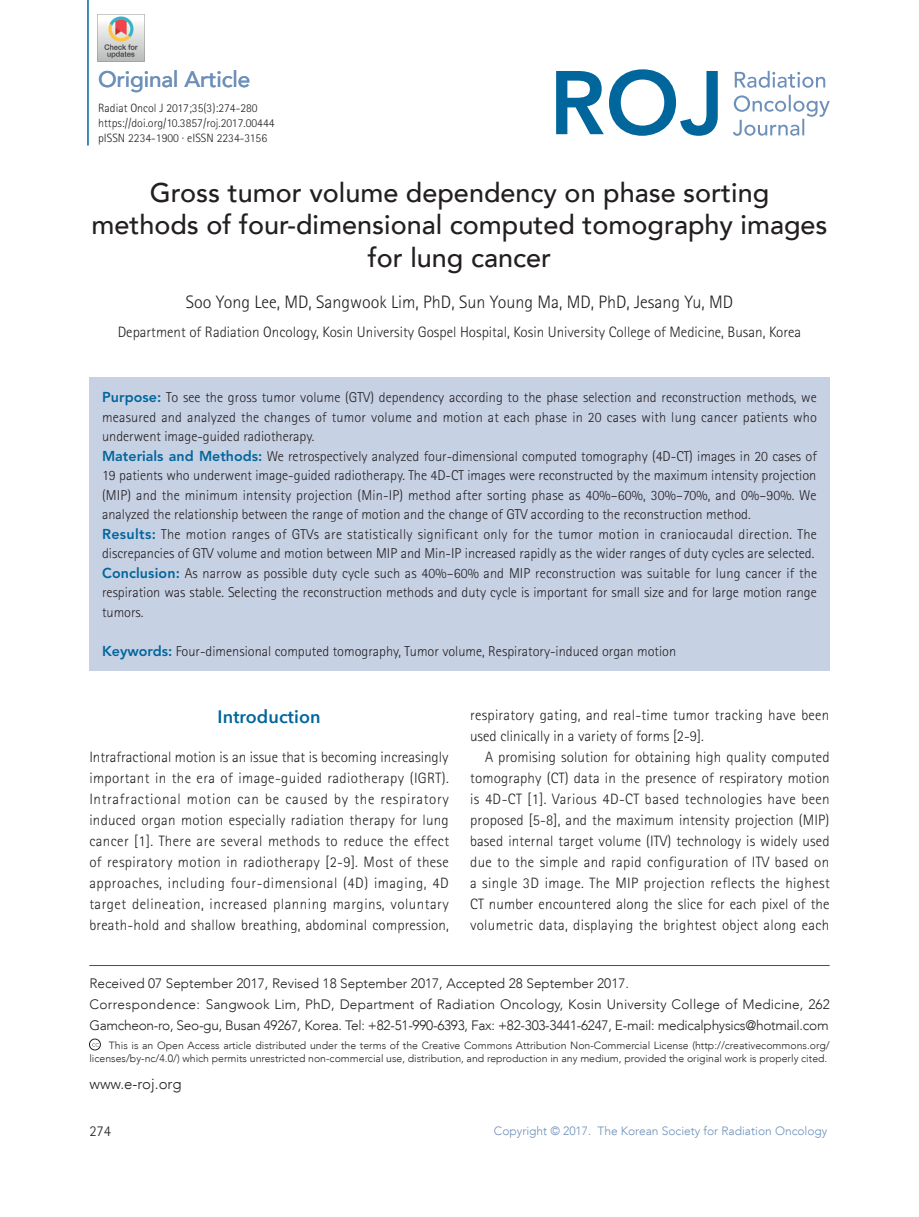
<style>
.page{position:relative;width:919px;height:1217px;background:#fff}
.page>*{position:absolute;margin:0;border:0;box-sizing:border-box;transform-origin:0 0}
.t1{font:500 27px/32.4px "Avenir LT";color:#231f20;text-align:center}
.t2{font:500 22.5px "Avenir LT";letter-spacing:-.005em;color:#6d90ba}
.t3{font:300 18px "Rotis Sans Serif";color:#231f20}
.t4{font:600 18px "Avenir Next";letter-spacing:.005em;color:#01669c}
.t5{font:300 15px/21px "Rotis Sans Serif";letter-spacing:.01em;color:#231f20;text-align:justify}
.t6{font:300 15px "Avenir LT";color:#231f20}
.t7{font:300 14.25px/19.5px "Rotis Sans Serif";color:#231f20}
.t8{font:300 13.65px/21.1px "Avenir LT";color:#231f20}
.t9{font:300 12px/15px "Rotis Sans Serif";color:#231f20}
.t10{font:300 12px "Avenir LT";color:#6d90ba}
.t11{font:300 10.5px/13.5px "Avenir LT";color:#231f20;text-align:right}
.s1{font-family:"Avenir LT Std";font-weight:800;color:#01669c}
.s2{font-size:13.5px}
</style>
<div class="page">
<svg style="left:733px;top:95px;width:96px;height:41px"></svg>
<svg style="left:734px;top:71px;width:91px;height:17px"></svg>
<svg style="left:556px;top:69px;width:161px;height:67px"></svg>
<hr style="left:87px;top:0;width:2px;height:145px;background:#01669c">
<svg style="left:92px;top:1043px;width:7px;height:3px"></svg>
<div style="left:89px;top:1038px;width:12px;height:11px;border:1px solid #231f20;border-radius:50%"></div>
<div style="left:89px;top:377px;width:740px;height:294px;background:#c7d1e4"></div>
<hr style="left:89px;top:964px;width:740px;height:1px;background:#01669c">
<img style="left:98px;top:14px;width:46px;height:47px">
<h2 class="t2" style="left:98px;top:66px;width:154px">Original Article</h2>
<p class="t9" style="left:98px;top:101px;width:178px">Radiat Oncol J 2017;35(3):274-280 https://doi.org/10.3857/roj.2017.00444 pISSN 2234-1900 · eISSN 2234-3156</p>
<h1 class="t1" style="left:91px;top:177px;width:737px">Gross tumor volume dependency on phase sorting<br>methods of four-dimensional computed tomography images for lung cancer</h1>
<p class="t3" style="left:186px;top:292px;width:548px">Soo Yong Lee, MD, Sangwook Lim, PhD, Sun Young Ma, MD, PhD, Jesang Yu, MD</p>
<p class="t5" style="left:118px;top:321px;width:685px">Department of Radiation Oncology, Kosin University Gospel Hospital, Kosin University College of Medicine, Busan, Korea</p>
<p class="t7" style="left:102px;top:388px;width:716px"><span class="s1">Purpose:</span> To see the gross tumor volume (GTV) dependency according to the phase selection and reconstruction methods, we measured and analyzed the changes of tumor volume and motion at each phase in 20 cases with lung cancer patients who underwent image-guided radiotherapy.<br><span class="s1">Materials and Methods:</span> We retrospectively analyzed four-dimensional computed tomography (4D-CT) images in 20 cases of 19 patients who underwent image-guided radiotherapy. The 4D-CT images were reconstructed by the maximum intensity projection (MIP) and the minimum intensity projection (Min-IP) method after sorting phase as 40%–60%, 30%–70%, and 0%–90%. We analyzed the relationship between the range of motion and the change of GTV according to the reconstruction method.<br><span class="s1">Results:</span> The motion ranges of GTVs are statistically significant only for the tumor motion in craniocaudal direction. The discrepancies of GTV volume and motion between MIP and Min-IP increased rapidly as the wider ranges of duty cycles are selected.<br><span class="s1">Conclusion:</span> As narrow as possible duty cycle such as 40%–60% and MIP reconstruction was suitable for lung cancer if the respiration was stable. Selecting the reconstruction methods and duty cycle is important for small size and for large motion range tumors.</p>
<p class="t7" style="left:102px;top:641px;width:575px"><span class="s1">Keywords:</span> Four-dimensional computed tomography, Tumor volume, Respiratory-induced organ motion</p>
<p class="t4" style="left:217px;top:705px;width:104px">Introduction</p>
<p class="t5" style="left:89px;top:746px;width:361px">Intrafractional motion is an issue that is becoming increasingly important in the era of image-guided radiotherapy (IGRT).<br>Intrafractional motion can be caused by the respiratory induced organ motion especially radiation therapy for lung cancer [1]. There are several methods to reduce the effect of respiratory motion in radiotherapy [2-9]. Most of these approaches, including four-dimensional (4D) imaging, 4D target delineation, increased planning margins, voluntary breath-hold and shallow breathing, abdominal compression,</p>
<p class="t5" style="left:470px;top:704px;width:360px">respiratory gating, and real-time tumor tracking have been used clinically in a variety of forms [2-9].</p>
<p class="t5" style="left:470px;top:746px;width:361px;text-indent:15px">A promising solution for obtaining high quality computed tomography (CT) data in the presence of respiratory motion is 4D-CT [1]. Various 4D-CT based technologies have been proposed [5-8], and the maximum intensity projection (MIP) based internal target volume (ITV) technology is widely used due to the simple and rapid configuration of ITV based on a single 3D image. The MIP projection reflects the highest CT number encountered along the slice for each pixel of the volumetric data, displaying the brightest object along each</p>
<p class="t8" style="left:89px;top:972px;width:742px">Received 07 <span class="s2">September</span> 2017, Revised 18 <span class="s2">September</span> 2017, Accepted 28 <span class="s2">September</span> 2017.<br>Correspondence: Sangwook Lim, PhD, Department of Radiation Oncology, Kosin University College of Medicine, 262<br>Gamcheon-ro, Seo-gu, Busan 49267, Korea. Tel: +82-51-990-6393, Fax: +82-303-3441-6247, E-mail: medicalphysics@hotmail.com</p>
<p class="t11" style="left:89px;top:1037px;width:741px">This is an Open Access article distributed under the terms of the Creative Commons Attribution Non-Commercial License (http://creativecommons.org/ licenses/by-nc/4.0/) which permits unrestricted non-commercial use, distribution, and reproduction in any medium, provided the original work is properly cited.</p>
<p class="t6" style="left:89px;top:1074px;width:94px">www.e-roj.org</p>
<p class="t5" style="left:89px;top:1120px;width:23px">274</p>
<p class="t10" style="left:494px;top:1123px;width:335px">Copyright © 2017. The Korean Society for Radiation Oncology</p>
</div>
